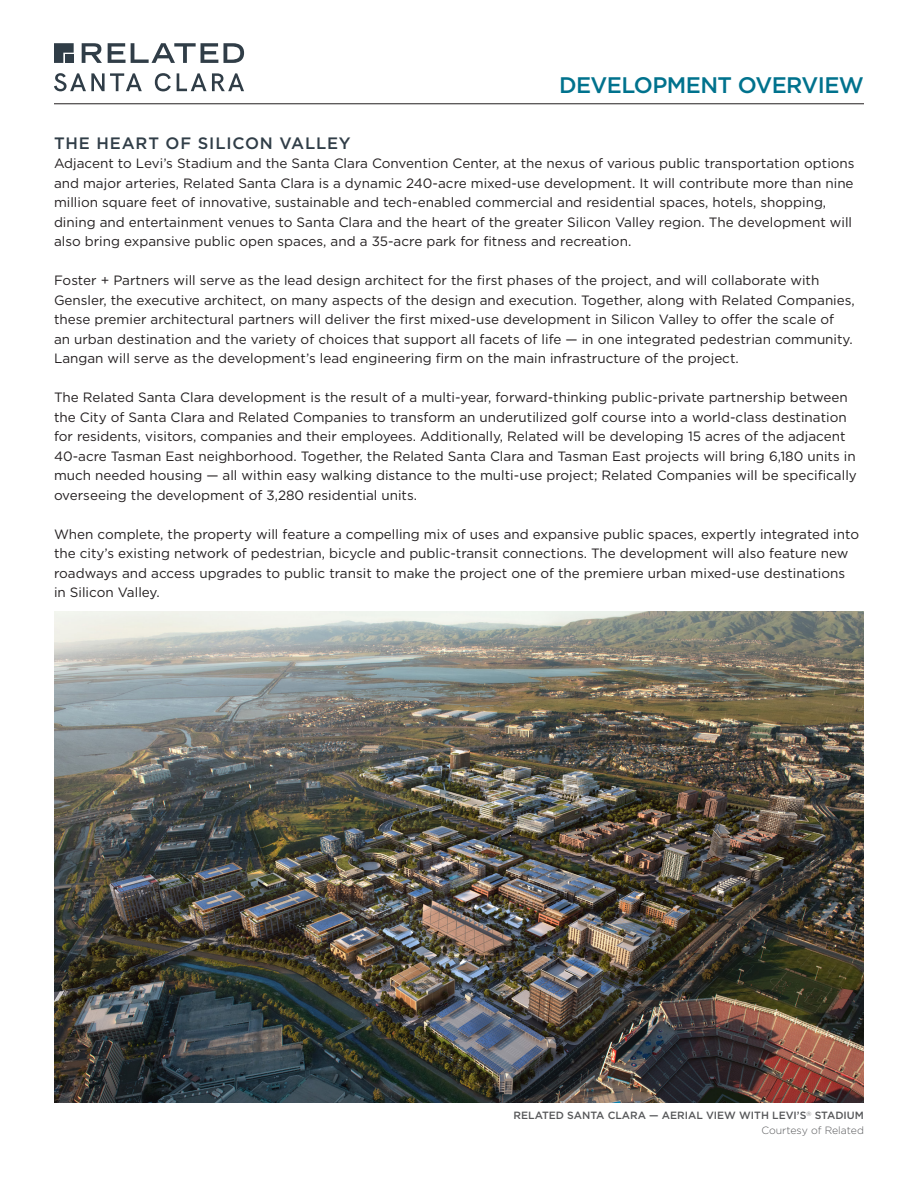
<style>
.page{position:relative;width:918px;height:1188px;background:#fff}
.page>*{position:absolute;margin:0;border:0;box-sizing:border-box;transform-origin:0 0}
.t1{font:500 22.5px "Gotham HTF";letter-spacing:-.025em;color:#00728d}
.Paragraph_Style_1{font:500 16.5px "Gotham HTF";letter-spacing:.05em;color:#303d47}
.Paragraph_Style_1-2{font:13.5px/19.5px "Gotham HTF";color:#231f20}
.Paragraph_Style_1-3{font:500 10.5px/15px "Gotham HTF";color:#57585a;text-align:right}
.s1{font-weight:300}
</style>
<div class="page">
<hr style="left:54px;top:104px;width:810px;height:1px;background:#231f20">
<svg style="left:54px;top:43px;width:20px;height:20px"></svg>
<svg style="left:82px;top:43px;width:20px;height:20px"></svg>
<svg style="left:108px;top:43px;width:136px;height:20px"></svg>
<svg style="left:54px;top:73px;width:88px;height:18px"></svg>
<svg style="left:155px;top:73px;width:16px;height:18px"></svg>
<svg style="left:177px;top:73px;width:67px;height:18px"></svg>
<img style="left:54px;top:611px;width:810px;height:492px">
<h1 class="t1" style="left:559px;top:72px;width:306px">DEVELOPMENT OVERVIEW</h1>
<p class="Paragraph_Style_1" style="left:54px;top:133px;width:298px">THE HEART OF SILICON VALLEY</p>
<p class="Paragraph_Style_1-2" style="left:54px;top:153px;width:802px">Adjacent to Levi’s Stadium and the Santa Clara Convention Center, at the nexus of various public transportation options and major arteries, Related Santa Clara is a dynamic 240-acre mixed-use development. It will contribute more than nine million square feet of innovative, sustainable and tech-enabled commercial and residential spaces, hotels, shopping, dining and entertainment venues to Santa Clara and the heart of the greater Silicon Valley region. The development will also bring expansive public open spaces, and a 35-acre park for fitness and recreation.</p>
<p class="Paragraph_Style_1-2" style="left:54px;top:270px;width:802px">Foster + Partners will serve as the lead design architect for the first phases of the project, and will collaborate with Gensler, the executive architect, on many aspects of the design and execution. Together, along with Related Companies, these premier architectural partners will deliver the first mixed-use development in Silicon Valley to offer the scale of<br>an urban destination and the variety of choices that support all facets of life — in one integrated pedestrian community.<br>Langan will serve as the development’s lead engineering firm on the main infrastructure of the project.</p>
<p class="Paragraph_Style_1-2" style="left:54px;top:387px;width:804px">The Related Santa Clara development is the result of a multi-year, forward-thinking public-private partnership between the City of Santa Clara and Related Companies to transform an underutilized golf course into a world-class destination for residents, visitors, companies and their employees. Additionally, Related will be developing 15 acres of the adjacent 40-acre Tasman East neighborhood. Together, the Related Santa Clara and Tasman East projects will bring 6,180 units in much needed housing — all within easy walking distance to the multi-use project; Related Companies will be specifically overseeing the development of 3,280 residential units.</p>
<p class="Paragraph_Style_1-2" style="left:54px;top:524px;width:807px">When complete, the property will feature a compelling mix of uses and expansive public spaces, expertly integrated into the city’s existing network of pedestrian, bicycle and public-transit connections. The development will also feature new roadways and access upgrades to public transit to make the project one of the premiere urban mixed-use destinations in Silicon Valley.</p>
<p class="Paragraph_Style_1-3" style="left:514px;top:1108px;width:352px">RELATED SANTA CLARA — AERIAL VIEW WITH LEVI’S<sup>®</sup> STADIUM<br><span class="s1">Courtesy of Related</span></p>
</div>
